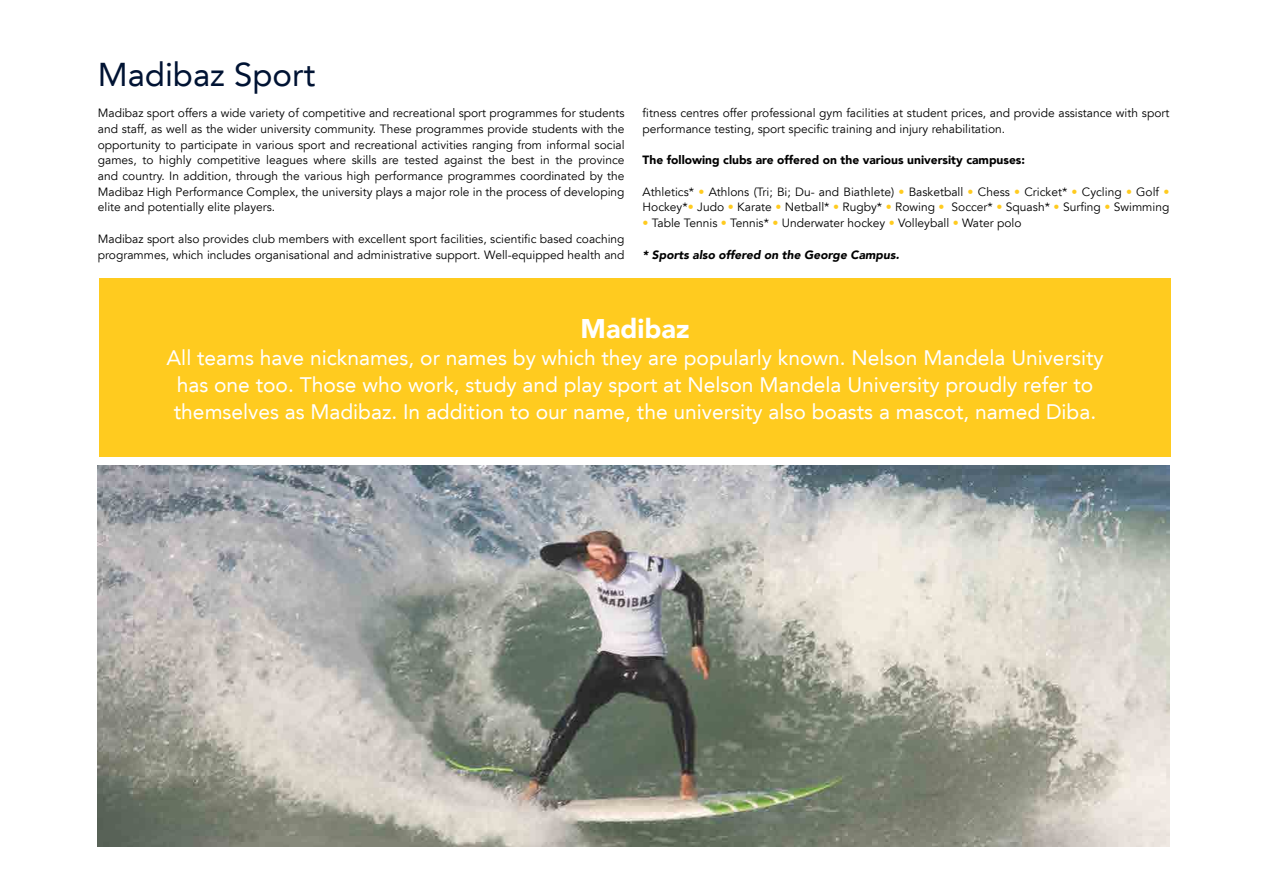
<style>
.page{position:relative;width:1263px;height:893px;background:#fff}
.page>*{position:absolute;margin:0;border:0;box-sizing:border-box;transform-origin:0 0}
.t1{font:33px "Avenir LT";color:#001333}
.t2{font:900 27px "Avenir LT";color:#fff}
.t3{font:21px/27px "Avenir LT";color:#fff;text-align:center}
.t4{font:12px/15.8px "Avenir LT";color:#000}
.t5{font:900 12px "Avenir LT";color:#000}
.t6{font:italic 900 12px "Avenir LT";color:#000}
.s1{color:#ffcb1f}
</style>
<div class="page">
<div style="left:99px;top:279px;width:1072px;height:178px;background:#ffcb1f"></div>
<img style="left:98px;top:466px;width:1071px;height:380px">
<h1 class="t1" style="left:98px;top:55px;width:219px">Madibaz Sport</h1>
<p class="t4" style="left:98px;top:105px;width:528px;text-align:justify">Madibaz sport offers a wide variety of competitive and recreational sport programmes for students and staff, as well as the wider university community. These programmes provide students with the opportunity to participate in various sport and recreational activities ranging from informal social games, to highly competitive leagues where skills are tested against the best in the province and country. In addition, through the various high performance programmes coordinated by the Madibaz High Performance Complex, the university plays a major role in the process of developing elite and potentially elite players.</p>
<p class="t4" style="left:98px;top:231px;width:528px">Madibaz sport also provides club members with excellent sport facilities, scientific based coaching programmes, which includes organisational and administrative support. Well-equipped health and</p>
<p class="t4" style="left:643px;top:105px;width:528px">fitness centres offer professional gym facilities at student prices, and provide assistance with sport performance testing, sport specific training and injury rehabilitation.</p>
<p class="t5" style="left:643px;top:153px;width:384px">The following clubs are offered on the various university campuses:</p>
<p class="t4" style="left:643px;top:184px;width:528px">Athletics* <span class="s1">•</span> Athlons (Tri; Bi; Du- and Biathlete) <span class="s1">•</span> Basketball <span class="s1">•</span> Chess <span class="s1">•</span> Cricket* <span class="s1">•</span> Cycling <span class="s1">•</span> Golf <span class="s1">•<br></span>Hockey*<span class="s1">•</span> Judo <span class="s1">•</span> Karate <span class="s1">•</span> Netball* <span class="s1">•</span> Rugby* <span class="s1">•</span> Rowing <span class="s1">•</span> Soccer* <span class="s1">•</span> Squash* <span class="s1">•</span> Surfing <span class="s1">•</span> Swimming</p>
<p class="t4" style="left:643px;top:216px;width:380px"><span class="s1">•</span> Table Tennis <span class="s1">•</span> Tennis* <span class="s1">•</span> Underwater hockey <span class="s1">•</span> Volleyball <span class="s1">•</span> Water polo</p>
<p class="t6" style="left:643px;top:247px;width:258px">* Sports also offered on the George Campus.</p>
<h2 class="t2" style="left:580px;top:312px;width:111px">Madibaz</h2>
<p class="t3" style="left:167px;top:344px;width:938px">All teams have nicknames, or names by which they are popularly known. Nelson Mandela University has one too. Those who work, study and play sport at Nelson Mandela University proudly refer to themselves as Madibaz. In addition to our name, the university also boasts a mascot, named Diba.</p>
</div>
